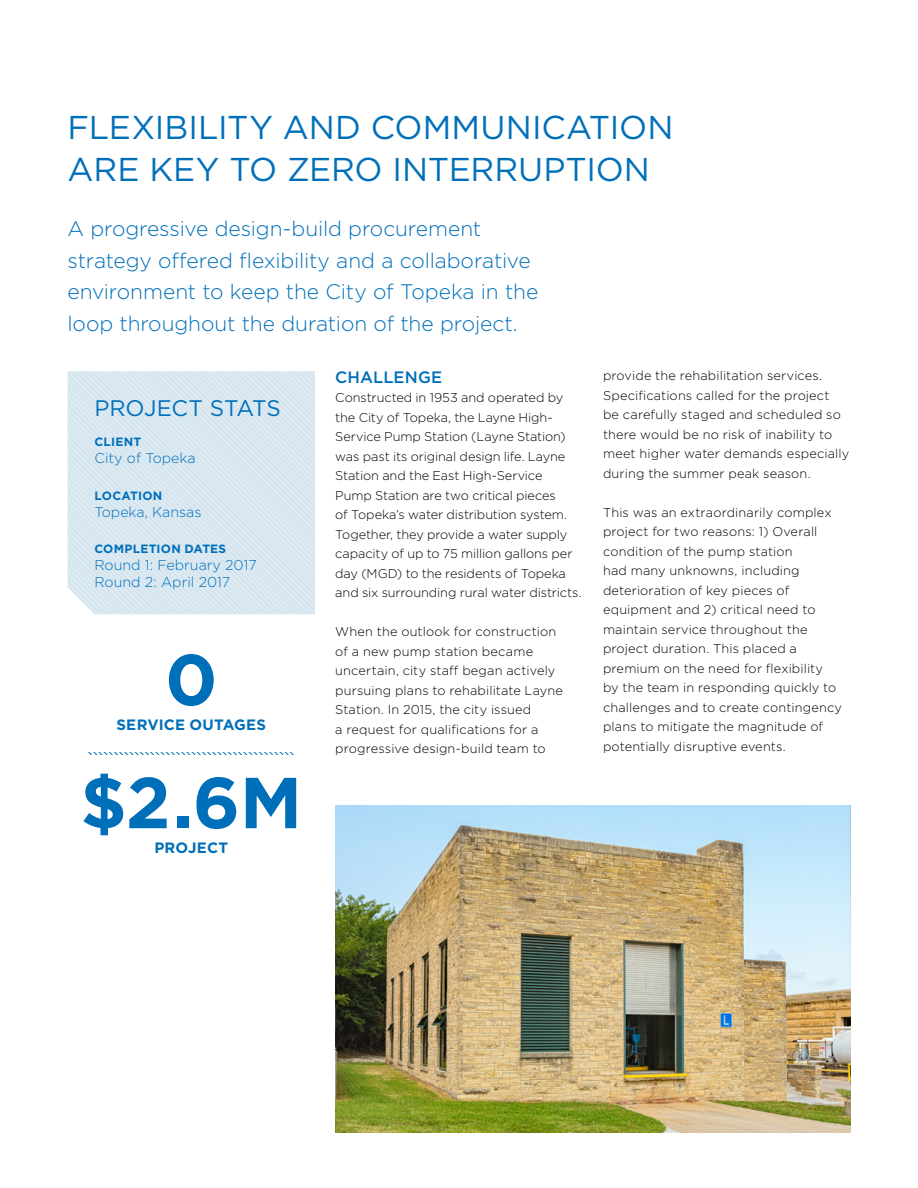
<style>
.page{position:relative;width:918px;height:1188px;background:#fff}
.page>*{position:absolute;margin:0;border:0;box-sizing:border-box;transform-origin:0 0}
.t1{font:700 72px/123px "Gotham";color:#006fba;text-align:center}
.t2{font:33px/42px "Gotham";letter-spacing:-.005em;color:#006fba}
.t3{font:22.5px "Gotham";letter-spacing:-.01em;color:#006fba}
.t4{font:300 21px/31.5px "Gotham";letter-spacing:-.005em;color:#006fba}
.t5{font:500 16.5px "Gotham";letter-spacing:.005em;color:#006fba}
.t6{font:700 15px "Gotham";letter-spacing:.01em;color:#006fba}
.t7{font:300 14.25px/17.1px "Gotham";color:#006fba}
.t8{font:300 12.75px/19.5px "Gotham";letter-spacing:.005em;color:#000}
.t9{font:700 12px "Gotham";letter-spacing:.02em;color:#006fba}
</style>
<div class="page">
<svg style="left:89px;top:753px;width:205px;height:2px"></svg>
<svg style="left:68px;top:371px;width:247px;height:243px;background:#d8e7f0"></svg>
<img style="left:335px;top:805px;width:515px;height:328px">
<h2 class="t2" style="left:68px;top:106px;width:607px">FLEXIBILITY AND COMMUNICATION<br>ARE KEY TO ZERO INTERRUPTION</h2>
<h3 class="t4" style="left:68px;top:213px;width:472px">A progressive design-build procurement strategy offered flexibility and a collaborative environment to keep the City of Topeka in the loop throughout the duration of the project.</h3>
<h3 class="t3" style="left:94px;top:394px;width:188px">PROJECT STATS</h3>
<p class="t9" style="left:94px;top:434px;width:48px">CLIENT</p>
<p class="t7" style="left:94px;top:449px;width:103px">City of Topeka</p>
<p class="t9" style="left:94px;top:487px;width:69px">LOCATION</p>
<p class="t7" style="left:94px;top:503px;width:109px">Topeka, Kansas</p>
<p class="t9" style="left:94px;top:541px;width:133px">COMPLETION DATES</p>
<p class="t7" style="left:94px;top:556px;width:164px">Round 1: February 2017<br>Round 2: April 2017</p>
<h1 class="t1" style="left:80px;top:618px;width:223px">0 $2.6M</h1>
<p class="t6" style="left:154px;top:838px;width:75px">PROJECT</p>
<p class="t6" style="left:116px;top:715px;width:151px">SERVICE OUTAGES</p>
<p class="t5" style="left:335px;top:366px;width:109px">CHALLENGE</p>
<p class="t8" style="left:335px;top:388px;width:248px">Constructed in 1953 and operated by the City of Topeka, the Layne High-Service Pump Station (Layne Station) was past its original design life. Layne Station and the East High-Service Pump Station are two critical pieces<br>of Topeka’s water distribution system.<br>Together, they provide a water supply capacity of up to 75 million gallons per day (MGD) to the residents of Topeka and six surrounding rural water districts.</p>
<p class="t8" style="left:335px;top:622px;width:229px">When the outlook for construction of a new pump station became uncertain, city staff began actively pursuing plans to rehabilitate Layne Station. In 2015, the city issued<br>a request for qualifications for a progressive design-build team to</p>
<p class="t8" style="left:603px;top:366px;width:248px">provide the rehabilitation services.<br>Specifications called for the project<br>be carefully staged and scheduled so there would be no risk of inability to meet higher water demands especially during the summer peak season.</p>
<p class="t8" style="left:603px;top:502px;width:241px">This was an extraordinarily complex project for two reasons: 1) Overall condition of the pump station<br>had many unknowns, including deterioration of key pieces of equipment and 2) critical need to maintain service throughout the project duration. This placed a premium on the need for flexibility<br>by the team in responding quickly to challenges and to create contingency plans to mitigate the magnitude of potentially disruptive events.</p>
</div>
